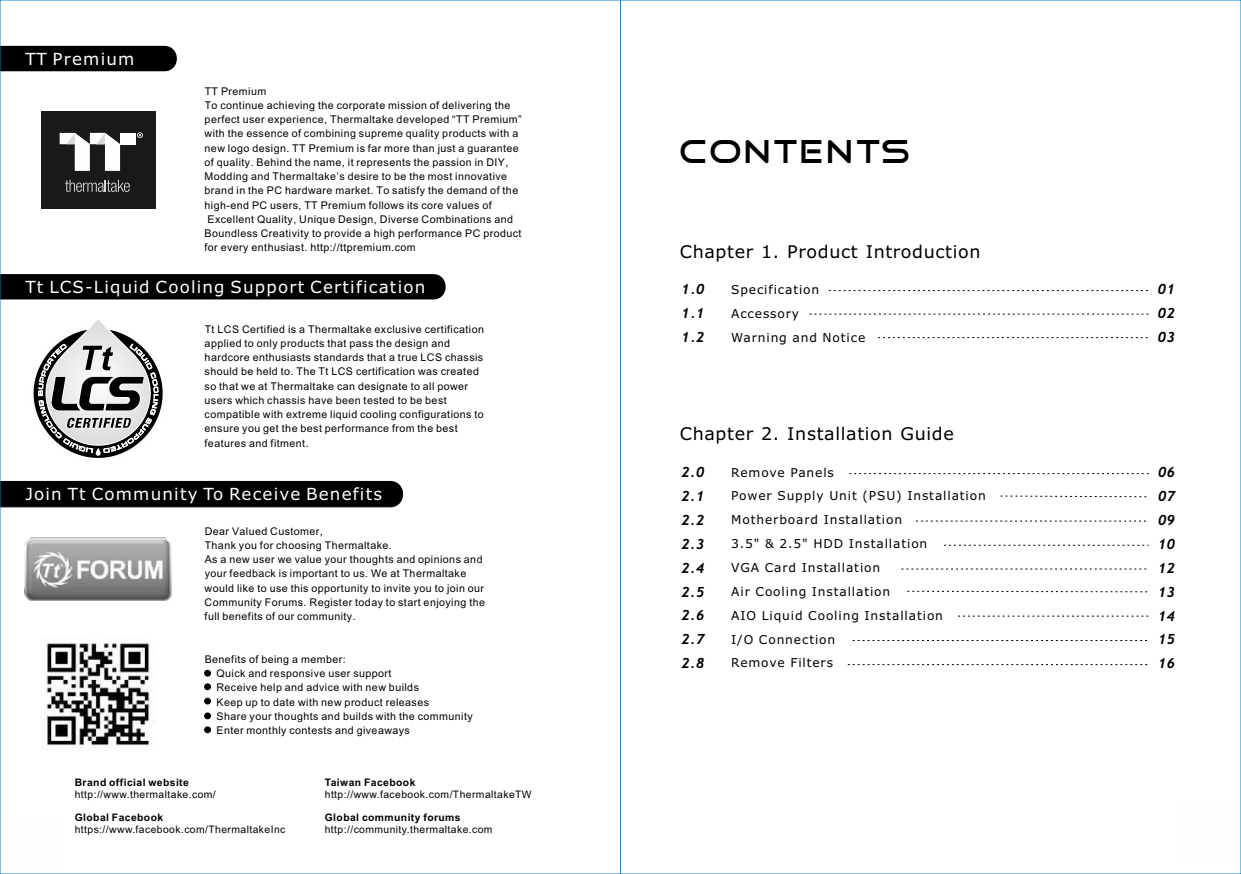
<style>
.page{position:relative;width:1241px;height:874px;background:#fff}
.page>*{position:absolute;margin:0;border:0;box-sizing:border-box;transform-origin:0 0}
.t1{font:33.6px "Good Times";letter-spacing:.065em;color:#000}
.t2{font:17.5px "Verdana";letter-spacing:.035em;color:#000}
.t3{font:16.62px "Verdana";letter-spacing:.07em;color:#fefefe}
.t4{font:italic 700 14px/23.8px "Trebuchet";letter-spacing:.045em;color:#000;text-align:justify}
.t5{font:12.25px/23.8px "Verdana";letter-spacing:.07em;color:#000}
.t6{font:10.67px/14.2px "Arial Unicode MS";letter-spacing:.04em;color:#000}
.t7{font:10.33px/11.5px "Arial";letter-spacing:.04em;color:#000}
.s1{font-weight:700}
</style>
<div class="page">
<div style="left:2px;top:481px;width:402px;height:26px;background:#000"></div>
<div style="left:2px;top:274px;width:444px;height:25px;background:#000"></div>
<div style="left:2px;top:46px;width:175px;height:25px;background:#000"></div>
<div style="left:204px;top:669px;width:7px;height:7px;background:#000;border:1px solid #000;border-radius:50%"></div>
<svg style="left:204px;top:683px;width:7px;height:6px"></svg>
<svg style="left:204px;top:697px;width:7px;height:6px"></svg>
<svg style="left:204px;top:712px;width:7px;height:6px"></svg>
<svg style="left:204px;top:726px;width:7px;height:6px"></svg>
<img style="left:46px;top:643px;width:106px;height:105px">
<svg style="left:33px;top:320px;width:130px;height:138px"></svg>
<img style="left:25px;top:537px;width:147px;height:63px">
<div style="left:41px;top:111px;width:114px;height:97px;background:#181919"></div>
<svg style="left:65px;top:180px;width:65px;height:12px"></svg>
<div style="left:120px;top:133px;width:15px;height:11px;background:#fefefe"></div>
<svg style="left:60px;top:133px;width:60px;height:38px"></svg>
<svg style="left:137px;top:132px;width:6px;height:6px"></svg>
<svg style="left:828px;top:290px;width:320px;height:1px"></svg>
<svg style="left:809px;top:313px;width:339px;height:1px"></svg>
<svg style="left:878px;top:337px;width:270px;height:1px"></svg>
<svg style="left:849px;top:473px;width:299px;height:1px"></svg>
<svg style="left:1000px;top:495px;width:147px;height:2px"></svg>
<svg style="left:916px;top:520px;width:230px;height:1px"></svg>
<svg style="left:944px;top:544px;width:204px;height:1px"></svg>
<svg style="left:901px;top:568px;width:246px;height:1px"></svg>
<svg style="left:907px;top:590px;width:241px;height:2px"></svg>
<svg style="left:958px;top:615px;width:190px;height:1px"></svg>
<p class="t3" style="left:25px;top:52px;width:110px">TT Premium</p>
<p class="t6" style="left:204px;top:85px;width:319px">TT Premium<br>To continue achieving the corporate mission of delivering the perfect user experience, Thermaltake developed “TT Premium” with the essence of combining supreme quality products with a new logo design. TT Premium is far more than just a guarantee of quality. Behind the name, it represents the passion in DIY, Modding and Thermaltake’s desire to be the most innovative brand in the PC hardware market. To satisfy the demand of the high-end PC users, TT Premium follows its core values of Excellent Quality, Unique Design, Diverse Combinations and Boundless Creativity to provide a high performance PC product for every enthusiast. http://ttpremium.com</p>
<p class="t3" style="left:25px;top:280px;width:401px">Tt LCS-Liquid Cooling Support Certification</p>
<p class="t6" style="left:204px;top:322px;width:281px">Tt LCS Certified is a Thermaltake exclusive certification applied to only products that pass the design and hardcore enthusiasts standards that a true LCS chassis should be held to. The Tt LCS certification was created so that we at Thermaltake can designate to all power users which chassis have been tested to be best compatible with extreme liquid cooling configurations to ensure you get the best performance from the best features and fitment.</p>
<p class="t3" style="left:25px;top:487px;width:358px">Join Tt Community To Receive Benefits</p>
<p class="t6" style="left:204px;top:524px;width:282px">Dear Valued Customer,<br>Thank you for choosing Thermaltake.<br>As a new user we value your thoughts and opinions and your feedback is important to us. We at Thermaltake would like to use this opportunity to invite you to join our Community Forums. Register today to start enjoying the full benefits of our community.</p>
<p class="t6" style="left:216px;top:652px;width:258px;text-indent:-12px">Benefits of being a member:<br>Quick and responsive user support<br>Receive help and advice with new builds<br>Keep up to date with new product releases<br>Share your thoughts and builds with the community Enter monthly contests and giveaways</p>
<p class="t7" style="left:75px;top:777px;width:142px"><span class="s1">Brand official website </span>http://www.thermaltake.com/</p>
<p class="t7" style="left:75px;top:812px;width:212px"><span class="s1">Global Facebook </span>https://www.facebook.com/ThermaltakeInc</p>
<p class="t7" style="left:325px;top:777px;width:208px"><span class="s1">Taiwan Facebook </span>http://www.facebook.com/ThermaltakeTW</p>
<p class="t7" style="left:325px;top:812px;width:169px"><span class="s1">Global community forums </span>http://community.thermaltake.com</p>
<p class="t1" style="left:679px;top:140px;width:232px">CONTENTS</p>
<p class="t2" style="left:680px;top:245px;width:302px">Chapter 1. Product Introduction</p>
<p class="t5" style="left:731px;top:278px;width:136px">Specification<br>Accessory<br>Warning and Notice</p>
<p class="t4" style="left:681px;top:278px;width:24px">1.0<br>1.1<br>1.2</p>
<p class="t4" style="left:1157px;top:278px;width:19px">01<br>02<br>03</p>
<p class="t2" style="left:680px;top:426px;width:275px">Chapter 2. Installation Guide</p>
<p class="t4" style="left:681px;top:461px;width:24px">2.0<br>2.1<br>2.2<br>2.3<br>2.4<br>2.5<br>2.6<br>2.7<br>2.8</p>
<p class="t5" style="left:731px;top:461px;width:256px">Remove Panels<br>Power Supply Unit (PSU) Installation<br>Motherboard Installation<br>3.5" &amp; 2.5" HDD Installation<br>VGA Card Installation<br>Air Cooling Installation<br>AIO Liquid Cooling Installation<br>I/O Connection<br>Remove Filters</p>
<p class="t4" style="left:1157px;top:461px;width:19px">06<br>07<br>09<br>10<br>12<br>13<br>14<br>15<br>16</p>
</div>
